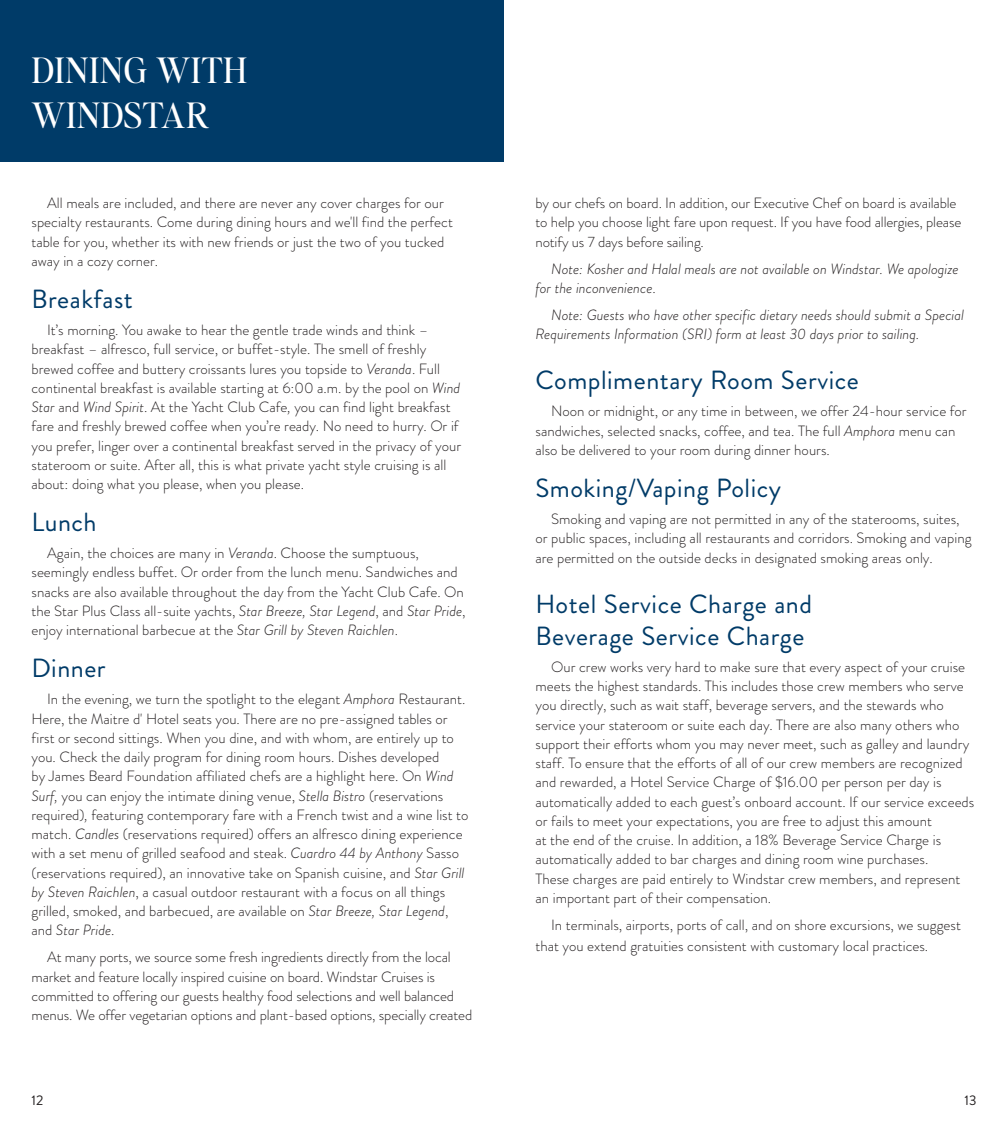
<style>
.page{position:relative;width:1008px;height:1134px;background:#fff}
.page>*{position:absolute;margin:0;border:0;box-sizing:border-box;transform-origin:0 0}
.headlines{font:35px "Editor's Note";letter-spacing:.02em;color:#fff}
.subhead{font:26.25px/31.5px "Brandon Grotesque";letter-spacing:.02em;color:#003b68}
.copy{font:300 14.88px/19.2px "Brandon Grotesque";color:#231f20}
.copy-2{font:italic 300 14.88px/19.2px "Brandon Grotesque";color:#231f20}
.copy-3{font:14px "Brandon Grotesque";color:#231f20}
.s1{font-style:italic}
.s2{font-style:normal}
</style>
<div class="page">
<div style="left:0;top:0;width:504px;height:161px;background:#003b68"></div>
<p class="headlines" style="left:32px;top:46px;width:217px">DINING WITH</p>
<p class="headlines" style="left:32px;top:92px;width:179px">WINDSTAR</p>
<p class="copy" style="left:32px;top:193px;width:423px;text-indent:16px">All meals are included, and there are never any cover charges for our specialty restaurants. Come during dining hours and we'll find the perfect table for you, whether its with new friends or just the two of you tucked away in a cozy corner.</p>
<p class="subhead" style="left:32px;top:284px;width:103px">Breakfast</p>
<p class="copy" style="left:32px;top:320px;width:431px;text-indent:16px">It’s morning. You awake to hear the gentle trade winds and think – breakfast – alfresco, full service, or buffet-style. The smell of freshly brewed coffee and buttery croissants lures you topside to <span class="s1">Veranda</span>. Full continental breakfast is available starting at 6:00 a.m. by the pool on <span class="s1">Wind Star</span> and <span class="s1">Wind Spirit</span>. At the Yacht Club Cafe<span class="s1">,</span> you can find light breakfast fare and freshly brewed coffee when you’re ready. No need to hurry. Or if you prefer, linger over a continental breakfast served in the privacy of your stateroom or suite. After all, this is what private yacht style cruising is all about: doing what you please, when you please.</p>
<p class="subhead" style="left:32px;top:507px;width:67px">Lunch</p>
<p class="copy" style="left:32px;top:543px;width:436px;text-indent:16px">Again, the choices are many in <span class="s1">Veranda</span>. Choose the sumptuous, seemingly endless buffet. Or order from the lunch menu. Sandwiches and snacks are also available throughout the day from the Yacht Club Cafe. On the Star Plus Class all-suite yachts, <span class="s1">Star Breeze, Star Legend</span>, and <span class="s1">Star Pride</span>, enjoy international barbecue at the <span class="s1">Star Grill by Steven Raichlen</span>.</p>
<p class="subhead" style="left:32px;top:653px;width:76px">Dinner</p>
<p class="copy" style="left:32px;top:690px;width:439px;text-indent:16px">In the evening, we turn the spotlight to the elegant <span class="s1">Amphora</span> Restaurant.<br>Here, the Maitre d' Hotel seats you. There are no pre-assigned tables or first or second sittings. When you dine, and with whom, are entirely up to you. Check the daily program for dining room hours. Dishes developed<br>by James Beard Foundation affiliated chefs are a highlight here. On <span class="s1">Wind Surf,</span> you can enjoy the intimate dining venue, <span class="s1">Stella Bistro</span> (reservations required)<span class="s1">,</span> featuring contemporary fare with a French twist and a wine list to match. <span class="s1">Candles</span> (reservations required) offers an alfresco dining experience with a set menu of grilled seafood and steak. <span class="s1">Cuardro 44 by Anthony</span> Sasso (reservations required), an innovative take on Spanish cuisine, and <span class="s1">Star Grill by Steven Raichlen</span>, a casual outdoor restaurant with a focus on all things grilled, smoked, and barbecued, are available on <span class="s1">Star Breeze, Star Legend</span>, and <span class="s1">Star Pride</span>.</p>
<p class="copy" style="left:32px;top:948px;width:442px;text-indent:16px">At many ports, we source some fresh ingredients directly from the local market and feature locally inspired cuisine on board. Windstar Cruises is committed to offering our guests healthy food selections and well balanced menus. We offer vegetarian options and plant-based options, specially created</p>
<p class="copy" style="left:536px;top:193px;width:427px">by our chefs on board. In addition, our Executive Chef on board is available to help you choose light fare upon request. If you have food allergies, please notify us 7 days before sailing.</p>
<p class="copy-2" style="left:536px;top:259px;width:425px;text-indent:16px">Note: Kosher and Halal meals are not available on Windstar. We apologize for the inconvenience<span class="s2">.</span></p>
<p class="copy-2" style="left:536px;top:305px;width:430px;text-indent:16px">Note: Guests who have other specific dietary needs should submit a Special<br>Requirements Information (SRI) form at least 30 days prior to sailing.</p>
<p class="subhead" style="left:536px;top:365px;width:325px">Complimentary Room Service</p>
<p class="copy" style="left:536px;top:402px;width:433px;text-indent:16px">Noon or midnight, or any time in between, we offer 24-hour service for sandwiches, selected snacks, coffee, and tea. The full <span class="s1">Amphora</span> menu can also be delivered to your room during dinner hours.</p>
<p class="subhead" style="left:536px;top:473px;width:247px">Smoking/Vaping Policy</p>
<p class="copy" style="left:536px;top:509px;width:438px;text-indent:16px">Smoking and vaping are not permitted in any of the staterooms, suites, or public spaces, including all restaurants and corridors. Smoking and vaping are permitted on the outside decks in designated smoking areas only.</p>
<p class="subhead" style="left:536px;top:589px;width:278px">Hotel Service Charge and<br>Beverage Service Charge</p>
<p class="copy" style="left:536px;top:657px;width:440px;text-indent:16px">Our crew works very hard to make sure that every aspect of your cruise meets the highest standards. This includes those crew members who serve you directly, such as wait staff, beverage servers, and the stewards who service your stateroom or suite each day. There are also many others who support their efforts whom you may never meet, such as galley and laundry staff. To ensure that the efforts of all of our crew members are recognized and rewarded, a Hotel Service Charge of $16.00 per person per day is automatically added to each guest’s onboard account. If our service exceeds or fails to meet your expectations, you are free to adjust this amount<br>at the end of the cruise. In addition, a 18% Beverage Service Charge is automatically added to bar charges and dining room wine purchases.<br>These charges are paid entirely to Windstar crew members, and represent an important part of their compensation.</p>
<p class="copy" style="left:536px;top:914px;width:427px;line-height:21px;text-indent:16px">In terminals, airports, ports of call, and on shore excursions, we suggest that you extend gratuities consistent with customary local practices.</p>
<p class="copy-3" style="left:32px;top:1090px;width:13px">12</p>
<p class="copy-3" style="left:964px;top:1090px;width:14px">13</p>
</div>
